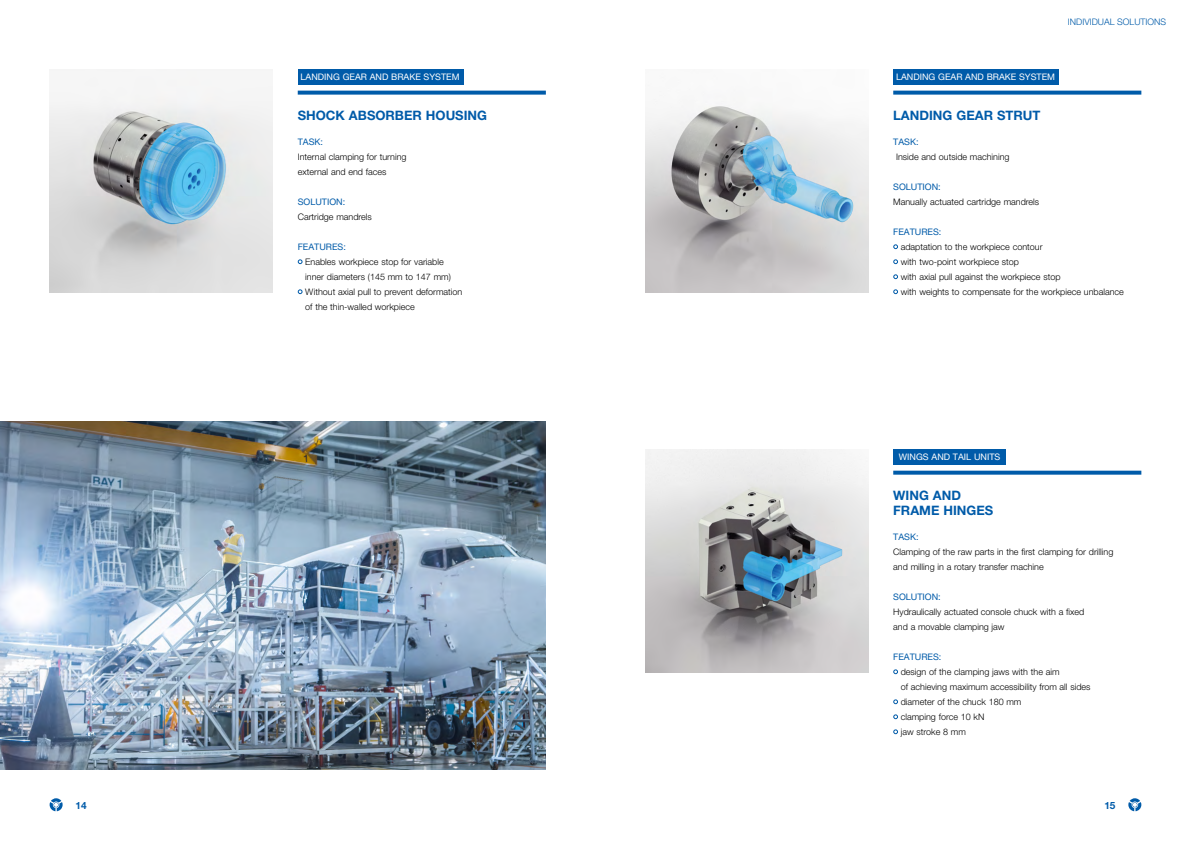
<style>
.page{position:relative;width:1191px;height:842px;background:#fff}
.page>*{position:absolute;margin:0;border:0;box-sizing:border-box;transform-origin:0 0}
.t1{font:700 13px/15px "Helvetica Neue LT Pro";color:#005ba9}
.t2{font:700 10px "Helvetica Neue LT Pro";color:#005ba9}
.t3{font:300 9px/15px "Helvetica Neue LT Pro";color:#000}
.t4{font:9px "Helvetica Neue LT Pro";color:#005ba9}
.t5{font:9px "Helvetica Neue LT Pro";color:#fff}
.t6{font:300 9px "Helvetica Neue LT Pro";color:#005ba9}
</style>
<div class="page">
<svg style="left:1128px;top:798px;width:13px;height:13px"></svg>
<svg style="left:50px;top:798px;width:13px;height:13px"></svg>
<img style="left:0;top:421px;width:546px;height:349px">
<svg style="left:893px;top:244px;width:5px;height:5px"></svg>
<svg style="left:893px;top:259px;width:5px;height:5px"></svg>
<svg style="left:893px;top:274px;width:5px;height:5px"></svg>
<svg style="left:893px;top:289px;width:5px;height:5px"></svg>
<svg style="left:893px;top:91px;width:248px;height:4px"></svg>
<img style="left:645px;top:103px;width:223px;height:190px">
<img style="left:645px;top:450px;width:223px;height:223px">
<svg style="left:298px;top:259px;width:4px;height:5px"></svg>
<svg style="left:298px;top:289px;width:4px;height:5px"></svg>
<svg style="left:298px;top:91px;width:248px;height:4px"></svg>
<div style="left:298px;top:70px;width:165px;height:15px;background:#005ba9"></div>
<div style="left:893px;top:70px;width:166px;height:15px;background:#005ba9"></div>
<svg style="left:893px;top:669px;width:5px;height:5px"></svg>
<svg style="left:893px;top:699px;width:5px;height:5px"></svg>
<svg style="left:893px;top:714px;width:5px;height:5px"></svg>
<svg style="left:893px;top:729px;width:5px;height:5px"></svg>
<div style="left:893px;top:450px;width:112px;height:15px;background:#005ba9"></div>
<svg style="left:893px;top:471px;width:248px;height:4px"></svg>
<img style="left:50px;top:93px;width:223px;height:200px">
<p class="t6" style="left:1068px;top:16px;width:100px">INDIVIDUAL SOLUTIONS</p>
<p class="t5" style="left:300px;top:72px;width:161px">LANDING GEAR AND BRAKE SYSTEM</p>
<p class="t5" style="left:896px;top:72px;width:161px">LANDING GEAR AND BRAKE SYSTEM</p>
<h1 class="t1" style="left:298px;top:107px;width:191px">SHOCK ABSORBER HOUSING</h1>
<h1 class="t1" style="left:893px;top:107px;width:149px">LANDING GEAR STRUT</h1>
<p class="t4" style="left:298px;top:136px;width:27px">TASK:</p>
<p class="t3" style="left:298px;top:149px;width:110px">Internal clamping for turning external and end faces</p>
<p class="t4" style="left:298px;top:196px;width:49px">SOLUTION:</p>
<p class="t3" style="left:298px;top:209px;width:76px">Cartridge mandrels</p>
<p class="t4" style="left:298px;top:241px;width:50px">FEATURES:</p>
<p class="t3" style="left:305px;top:254px;width:158px">Enables workpiece stop for variable inner diameters (145 mm to 147 mm)<br>Without axial pull to prevent deformation of the thin-walled workpiece</p>
<p class="t4" style="left:893px;top:136px;width:27px">TASK:</p>
<p class="t3" style="left:896px;top:149px;width:115px">Inside and outside machining</p>
<p class="t4" style="left:893px;top:181px;width:49px">SOLUTION:</p>
<p class="t3" style="left:893px;top:194px;width:147px">Manually actuated cartridge mandrels</p>
<p class="t4" style="left:893px;top:226px;width:50px">FEATURES:</p>
<p class="t3" style="left:900px;top:239px;width:224px">adaptation to the workpiece contour<br>with two-point workpiece stop<br>with axial pull against the workpiece stop<br>with weights to compensate for the workpiece unbalance</p>
<p class="t5" style="left:899px;top:452px;width:103px">WINGS AND TAIL UNITS</p>
<h1 class="t1" style="left:893px;top:487px;width:102px">WING AND<br>FRAME HINGES</h1>
<p class="t4" style="left:893px;top:531px;width:27px">TASK:</p>
<p class="t3" style="left:893px;top:544px;width:222px">Clamping of the raw parts in the first clamping for drilling and milling in a rotary transfer machine</p>
<p class="t4" style="left:893px;top:591px;width:49px">SOLUTION:</p>
<p class="t3" style="left:893px;top:604px;width:193px">Hydraulically actuated console chuck with a fixed and a movable clamping jaw</p>
<p class="t4" style="left:893px;top:651px;width:50px">FEATURES:</p>
<p class="t3" style="left:900px;top:664px;width:191px">design of the clamping jaws with the aim<br>of achieving maximum accessibility from all sides diameter of the chuck 180 mm<br>clamping force 10 kN<br>jaw stroke 8 mm</p>
<p class="t2" style="left:75px;top:799px;width:13px">14</p>
<p class="t2" style="left:1104px;top:799px;width:13px">15</p>
</div>
